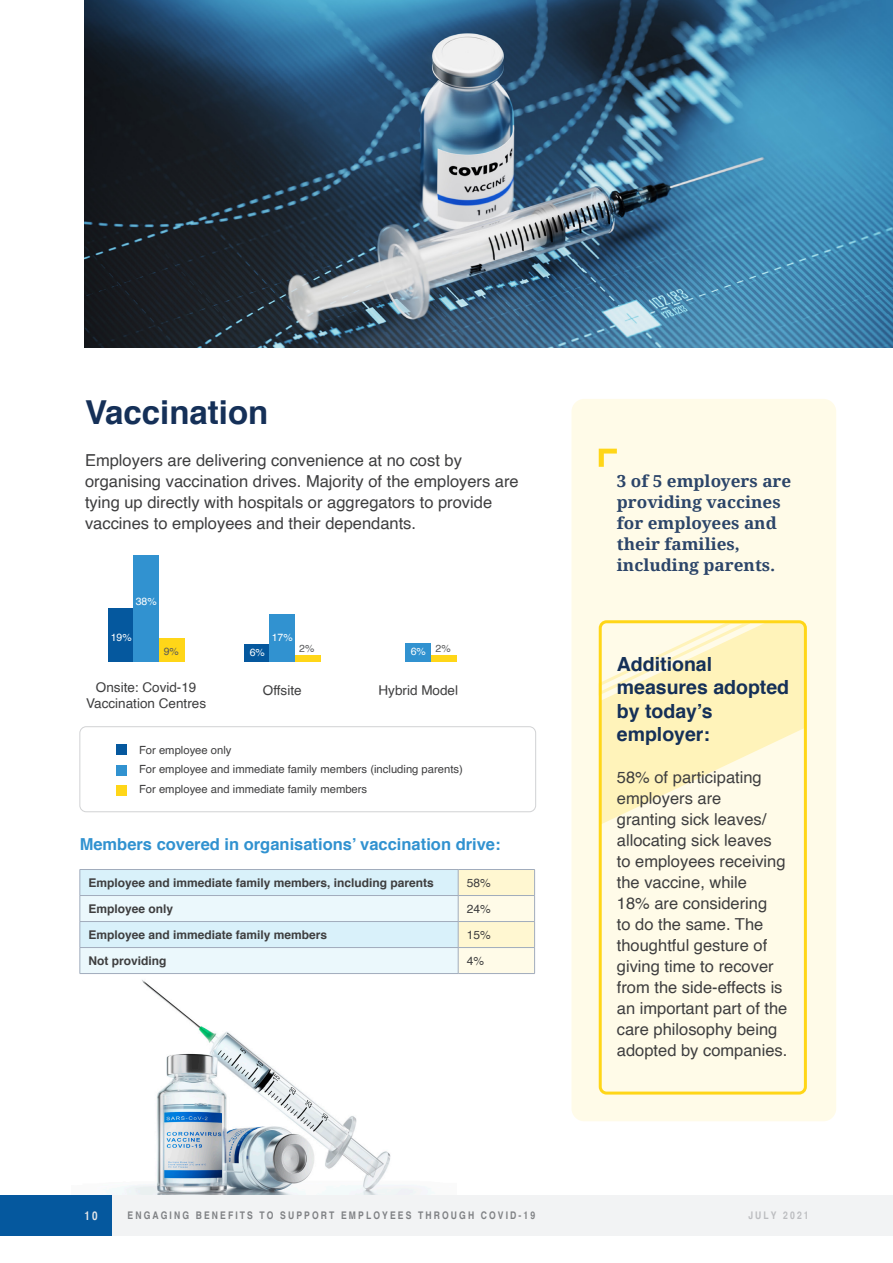
<style>
.page{position:relative;width:893px;height:1263px;background:#fff}
.page>*{position:absolute;margin:0;border:0;box-sizing:border-box;transform-origin:0 0}
.Heading_01{font:700 33px "Helvetica";color:#153058}
.Heading_03{font:700 19.5px/23.4px "Helvetica";color:#153058}
.Body{font:16.5px/21px "Helvetica";color:#3e3e3f}
.Body-2{font:700 16.5px/21px "Droid Serif";color:#2c4569;scale:1.04 1}
.Body-3{font:700 16.5px "Helvetica";color:#3192d0}
.Body-4{font:13.5px/16.2px "Helvetica";color:#3e3e3f;text-align:center}
.Table_content{font:700 12px "Helvetica";color:#3e3e3f}
.Table_content-2{font:12px "Helvetica";color:#3e3e3f}
.t1{font:700 condensed 12px "Helvetica";color:#e6e7e9}
.Body-5{font:11.25px "Helvetica";color:#3e3e3f}
.t2{font:700 condensed 10.5px "Helvetica";letter-spacing:.2em;color:#808285}
.Body-6{font:10.5px "Helvetica";color:#fff}
.t3{font:700 condensed 10.5px "Helvetica";letter-spacing:.2em;color:#bcbdc0}
.Body-7{font:10.5px "Helvetica";color:#57585a}
</style>
<div class="page">
<img style="left:102px;top:980px;width:333px;height:215px">
<div style="left:571px;top:399px;width:265px;height:722px;background:#fffbe8;border-radius:13px"></div>
<svg style="left:598px;top:624px;width:205px;height:201px"></svg>
<div style="left:599px;top:620px;width:208px;height:474px;border:3px solid #ffd618;border-radius:6px"></div>
<img style="left:84px;top:0;width:809px;height:347px">
<svg style="left:599px;top:449px;width:18px;height:18px"></svg>
<div style="left:108px;top:608px;width:25px;height:53px;background:#05589e"></div>
<div style="left:159px;top:638px;width:25px;height:23px;background:#ffd618"></div>
<div style="left:133px;top:555px;width:26px;height:106px;background:#3192d0"></div>
<div style="left:244px;top:644px;width:26px;height:17px;background:#05589e"></div>
<div style="left:295px;top:655px;width:26px;height:6px;background:#ffd618"></div>
<div style="left:269px;top:614px;width:26px;height:47px;background:#3192d0"></div>
<div style="left:116px;top:744px;width:11px;height:11px;background:#05589e"></div>
<div style="left:116px;top:765px;width:11px;height:11px;background:#3192d0"></div>
<div style="left:116px;top:785px;width:11px;height:11px;background:#ffd618"></div>
<div style="left:80px;top:726px;width:456px;height:86px;border:1px solid #d1d2d4;border-radius:6px"></div>
<div style="left:111px;top:1195px;width:782px;height:40px;background:#f2f3f4"></div>
<div style="left:0;top:1195px;width:111px;height:40px;background:#05589e"></div>
<div style="left:431px;top:655px;width:26px;height:6px;background:#ffd618"></div>
<div style="left:406px;top:643px;width:25px;height:18px;background:#3192d0"></div>
<svg style="left:80px;top:869px;width:455px;height:104px;background:#e3f2f3"></svg>
<hr style="left:80px;top:973px;width:378px;height:1px;background:#a1acbc">
<hr style="left:458px;top:973px;width:77px;height:1px;background:#a1acbc">
<p class="Heading_01" style="left:85px;top:385px;width:185px">Vaccination</p>
<p class="Body" style="left:85px;top:450px;width:435px">Employers are delivering convenience at no cost by organising vaccination drives. Majority of the employers are tying up directly with hospitals or aggregators to provide vaccines to employees and their dependants.</p>
<p class="Body-6" style="left:136px;top:593px;width:23px">38%</p>
<p class="Body-6" style="left:111px;top:629px;width:23px">19%</p>
<p class="Body-6" style="left:272px;top:629px;width:23px">17%</p>
<p class="Body-7" style="left:164px;top:643px;width:17px">9%</p>
<p class="Body-7" style="left:299px;top:640px;width:17px">2%</p>
<p class="Body-7" style="left:435px;top:640px;width:17px">2%</p>
<p class="Body-6" style="left:411px;top:643px;width:17px">6%</p>
<p class="Body-6" style="left:250px;top:644px;width:17px">6%</p>
<p class="Body-4" style="left:86px;top:679px;width:121px">Onsite: Covid-19<br>Vaccination Centres</p>
<p class="Body-4" style="left:263px;top:682px;width:40px">Offsite</p>
<p class="Body-4" style="left:379px;top:682px;width:81px">Hybrid Model</p>
<p class="Body-5" style="left:139px;top:741px;width:94px">For employee only</p>
<p class="Body-5" style="left:139px;top:761px;width:325px">For employee and immediate family members (including parents)</p>
<p class="Body-5" style="left:139px;top:781px;width:230px">For employee and immediate family members</p>
<p class="Body-3" style="left:80px;top:831px;width:422px">Members covered in organisations’ vaccination drive:</p>
<p class="Table_content" style="left:88px;top:873px;width:347px">Employee and immediate family members, including parents</p>
<p class="Table_content-2" style="left:467px;top:873px;width:26px">58%</p>
<p class="Table_content" style="left:88px;top:899px;width:86px">Employee only</p>
<p class="Table_content-2" style="left:467px;top:899px;width:26px">24%</p>
<p class="Table_content" style="left:88px;top:925px;width:240px">Employee and immediate family members</p>
<p class="Table_content-2" style="left:467px;top:925px;width:26px">15%</p>
<p class="Table_content" style="left:88px;top:951px;width:79px">Not providing</p>
<p class="Table_content-2" style="left:467px;top:951px;width:19px">4%</p>
<p class="Body-2" style="left:617px;top:470px;width:169px">3 of 5 employers are providing vaccines for employees and their families, including parents.</p>
<p class="Heading_03" style="left:617px;top:652px;width:174px">Additional measures adopted by today’s employer:</p>
<p class="Body" style="left:617px;top:767px;width:172px">58% of participating employers are<br>granting sick leaves/ allocating sick leaves to employees receiving the vaccine, while<br>18% are considering<br>to do the same. The thoughtful gesture of giving time to recover from the side-effects is an important part of the care philosophy being adopted by companies.</p>
<p class="t1" style="left:84px;top:1208px;width:15px">10</p>
<p class="t2" style="left:128px;top:1209px;width:409px">ENGAGING BENEFITS TO SUPPORT EMPLOYEES THROUGH COVID-19</p>
<p class="t3" style="left:748px;top:1209px;width:62px">JULY 2021</p>
</div>
